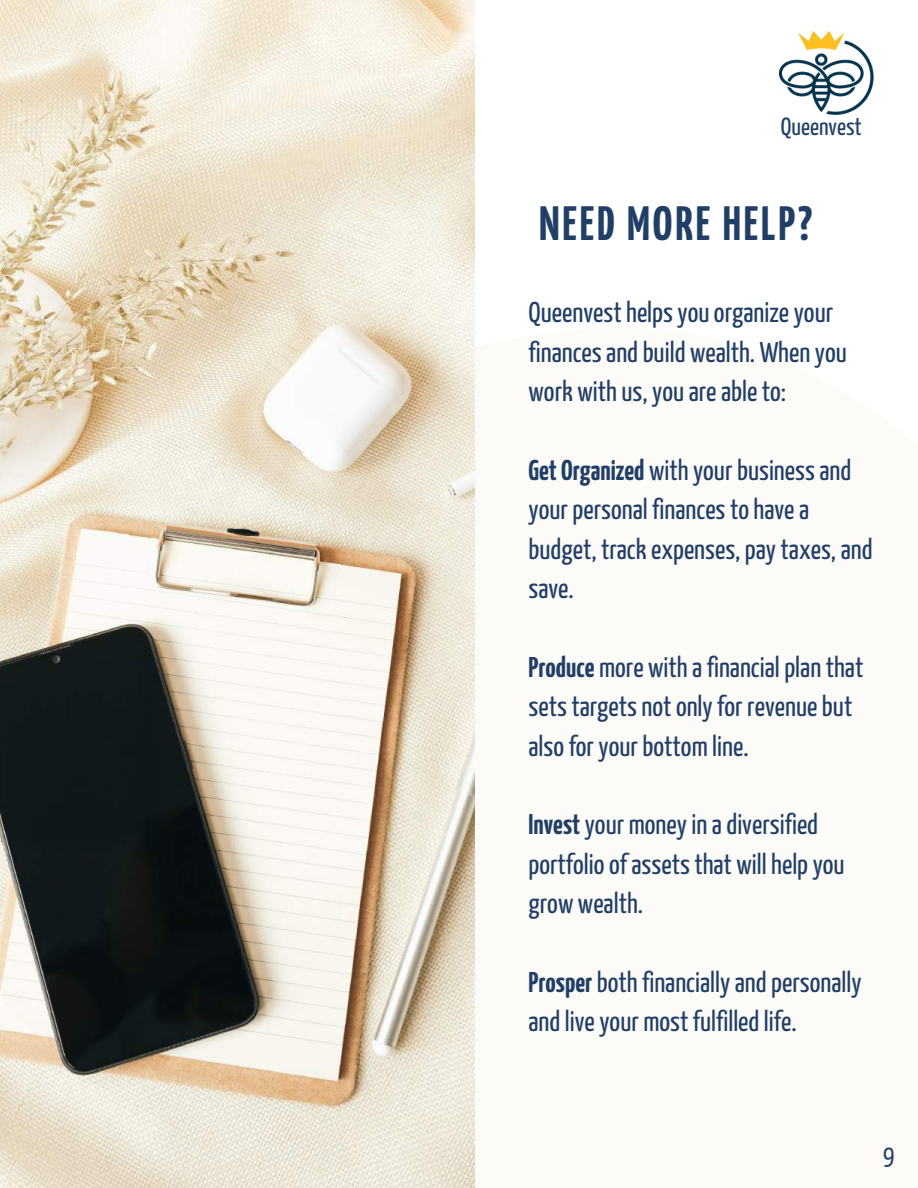
<style>
.page{position:relative;width:918px;height:1188px;background:#fff}
.page>*{position:absolute;margin:0;border:0;box-sizing:border-box;transform-origin:0 0}
.t1{font:700 48px "Yanone Kaffeesatz";letter-spacing:.06em;color:#213f66}
.t2{font:28.5px/39.3px "Yanone Kaffeesatz";color:#213f66}
.t3{font:27px "Yanone Kaffeesatz";color:#213f66}
.t4{font:24.75px "Yanone Kaffeesatz";color:#213f66}
.s1{font-weight:700}
</style>
<div class="page">
<img style="left:0;top:0;width:475px;height:1188px">
<img style="left:780px;top:31px;width:93px;height:83px">
<p class="t4" style="left:781px;top:117px;width:82px">Queenvest</p>
<h1 class="t1" style="left:539px;top:205px;width:275px">NEED MORE HELP?</h1>
<p class="t2" style="left:529px;top:295px;width:320px">Queenvest helps you organize your finances and build wealth. When you work with us, you are able to:</p>
<p class="t2" style="left:529px;top:453px;width:345px"><span class="s1">Get Organized</span> with your business and your personal finances to have a budget, track expenses, pay taxes, and save.</p>
<p class="t2" style="left:529px;top:650px;width:336px"><span class="s1">Produce</span> more with a financial plan that sets targets not only for revenue but also for your bottom line.</p>
<p class="t2" style="left:529px;top:807px;width:318px"><span class="s1">Invest</span> your money in a diversified portfolio of assets that will help you grow wealth.</p>
<p class="t2" style="left:529px;top:965px;width:335px"><span class="s1">Prosper</span> both financially and personally and live your most fulfilled life.</p>
<p class="t3" style="left:883px;top:1144px;width:13px">9</p>
</div>
